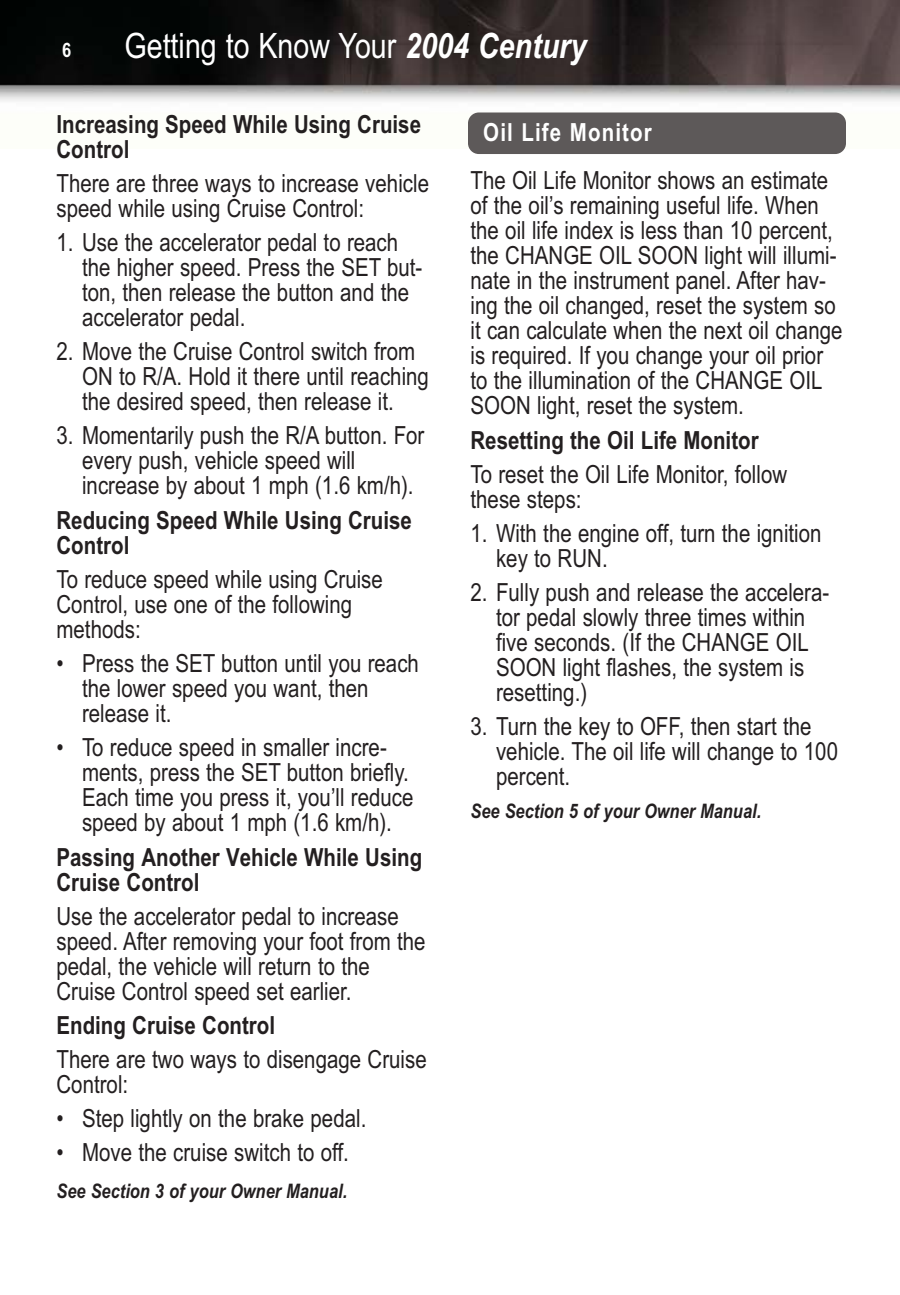
<style>
.page{position:relative;width:900px;height:1295px;background:#fff}
.page>*{position:absolute;margin:0;border:0;box-sizing:border-box;transform-origin:0 0}
.t1{font:35px "Arial Narrow";color:#fff}
.t2{font:25px/25px "Arial Narrow";color:#231f20}
.t3{font:700 25px/25px "Arial Narrow";color:#231f20}
.t4{font:700 25px "Arial Narrow";letter-spacing:.045em;color:#fff}
.t5{font:italic 700 20px "Arial Narrow";color:#231f20}
.t6{font:700 20px "Arial Narrow";color:#fff}
.s1{font-weight:700;font-style:italic}
</style>
<div class="page">
<img style="left:0;top:0;width:900px;height:148px">
<div style="left:468px;top:112px;width:378px;height:42px;background:#5d5959;border-radius:11px"></div>
<p class="t6" style="left:62px;top:43px;width:11px">6</p>
<h1 class="t1" style="left:124px;top:33px;width:463px">Getting to Know Your <span class="s1">2004 Century</span></h1>
<p class="t3" style="left:57px;top:114px;width:366px">Increasing Speed While Using Cruise<br>Control</p>
<p class="t2" style="left:57px;top:173px;width:374px">There are three ways to increase vehicle speed while using Cruise Control:</p>
<p class="t2" style="left:82px;top:232px;width:342px;text-indent:-26px">1. Use the accelerator pedal to reach the higher speed. Press the SET but&shy;ton, then release the button and the accelerator pedal.</p>
<p class="t2" style="left:82px;top:341px;width:348px;text-indent:-26px">2. Move the Cruise Control switch from<br>ON to R/A. Hold it there until reaching the desired speed, then release it.</p>
<p class="t2" style="left:82px;top:425px;width:344px;text-indent:-26px">3. Momentarily push the R/A button. For every push, vehicle speed will increase by about 1 mph (1.6 km/h).</p>
<p class="t3" style="left:57px;top:510px;width:357px">Reducing Speed While Using Cruise<br>Control</p>
<p class="t2" style="left:57px;top:569px;width:328px">To reduce speed while using Cruise<br>Control, use one of the following methods:</p>
<p class="t2" style="left:82px;top:653px;width:338px;text-indent:-26px">• Press the SET button until you reach the lower speed you want, then release it.</p>
<p class="t2" style="left:82px;top:737px;width:333px;text-indent:-26px">• To reduce speed in smaller incre&shy;ments, press the SET button briefly.<br>Each time you press it, you’ll reduce speed by about 1 mph (1.6 km/h).</p>
<p class="t3" style="left:57px;top:847px;width:367px">Passing Another Vehicle While Using<br>Cruise Control</p>
<p class="t2" style="left:57px;top:906px;width:371px">Use the accelerator pedal to increase speed. After removing your foot from the pedal, the vehicle will return to the Cruise Control speed set earlier.</p>
<p class="t3" style="left:57px;top:1016px;width:220px">Ending Cruise Control</p>
<p class="t2" style="left:57px;top:1050px;width:372px">There are two ways to disengage Cruise<br>Control:</p>
<p class="t2" style="left:57px;top:1109px;width:311px">• Step lightly on the brake pedal.</p>
<p class="t2" style="left:57px;top:1143px;width:294px">• Move the cruise switch to off.</p>
<p class="t5" style="left:57px;top:1184px;width:292px">See Section 3 of your Owner Manual.</p>
<p class="t4" style="left:483px;top:123px;width:170px">Oil Life Monitor</p>
<p class="t2" style="left:471px;top:171px;width:374px">The Oil Life Monitor shows an estimate of the oil’s remaining useful life. When the oil life index is less than 10 percent, the CHANGE OIL SOON light will illumi&shy;nate in the instrument panel. After hav&shy;ing the oil changed, reset the system so it can calculate when the next oil change is required. If you change your oil prior to the illumination of the CHANGE OIL SOON light, reset the system.</p>
<p class="t3" style="left:471px;top:430px;width:290px">Resetting the Oil Life Monitor</p>
<p class="t2" style="left:471px;top:464px;width:318px">To reset the Oil Life Monitor, follow these steps:</p>
<p class="t2" style="left:496px;top:523px;width:327px;text-indent:-26px">1. With the engine off, turn the ignition key to RUN.</p>
<p class="t2" style="left:496px;top:582px;width:335px;text-indent:-26px">2. Fully push and release the accelera&shy;tor pedal slowly three times within five seconds. (If the CHANGE OIL<br>SOON light flashes, the system is resetting.)</p>
<p class="t2" style="left:496px;top:716px;width:344px;text-indent:-26px">3. Turn the key to OFF, then start the vehicle. The oil life will change to 100 percent.</p>
<p class="t5" style="left:470px;top:804px;width:292px">See Section 5 of your Owner Manual.</p>
</div>
